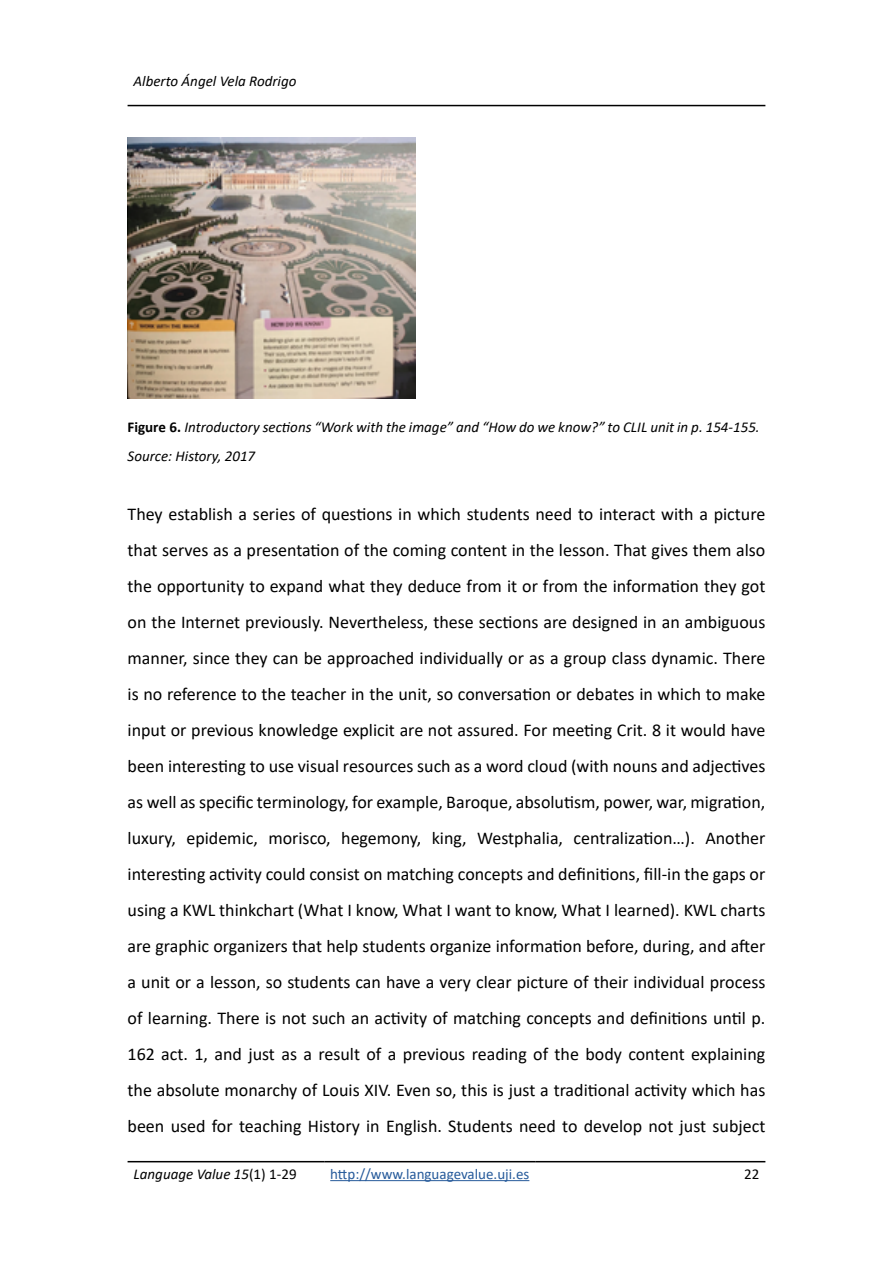
<style>
.page{position:relative;width:893px;height:1263px;background:#fff}
.page>*{position:absolute;margin:0;border:0;box-sizing:border-box;transform-origin:0 0}
.t1{font:18px/36px "Calibri";color:#000;text-align:justify}
.t2{font:italic 15px/28.5px "Calibri";color:#000}
.t3{font:15px "Calibri";color:#275b9b}
.t4{font:15px "Calibri";color:#000}
.s1{font-weight:700;font-style:normal}
.s2{font-style:normal}
</style>
<div class="page">
<hr style="left:128px;top:105px;width:637px;height:1px;background:#000">
<hr style="left:128px;top:1161px;width:196px;height:1px;background:#000">
<hr style="left:324px;top:1161px;width:212px;height:1px;background:#000">
<hr style="left:536px;top:1161px;width:229px;height:1px;background:#000">
<hr style="left:330px;top:1180px;width:199px;height:1px;background:#275b9b">
<img style="left:128px;top:137px;width:287px;height:262px">
<p class="t2" style="left:134px;top:66px;width:164px">Alberto Ángel Vela Rodrigo</p>
<p class="t2" style="left:128px;top:413px;width:634px"><span class="s1">Figure 6.</span> Introductory sections “Work with the image” and “How do we know?” to CLIL unit in p. 154-155.<br>Source: History, 2017</p>
<p class="t1" style="left:128px;top:495px;width:639px">They establish a series of questions in which students need to interact with a picture that serves as a presentation of the coming content in the lesson. That gives them also the opportunity to expand what they deduce from it or from the information they got on the Internet previously. Nevertheless, these sections are designed in an ambiguous manner, since they can be approached individually or as a group class dynamic. There is no reference to the teacher in the unit, so conversation or debates in which to make input or previous knowledge explicit are not assured. For meeting Crit. 8 it would have been interesting to use visual resources such as a word cloud (with nouns and adjectives as well as specific terminology, for example, Baroque, absolutism, power, war, migration, luxury, epidemic, morisco, hegemony, king, Westphalia, centralization…). Another interesting activity could consist on matching concepts and definitions, fill-in the gaps or using a KWL thinkchart (What I know, What I want to know, What I learned). KWL charts are graphic organizers that help students organize information before, during, and after a unit or a lesson, so students can have a very clear picture of their individual process of learning. There is not such an activity of matching concepts and definitions until p.<br>162 act. 1, and just as a result of a previous reading of the body content explaining the absolute monarchy of Louis XIV. Even so, this is just a traditional activity which has been used for teaching History in English. Students need to develop not just subject</p>
<p class="t2" style="left:134px;top:1159px;width:165px">Language Value 15<span class="s2">(1) 1-29</span></p>
<p class="t3" style="left:330px;top:1163px;width:201px">http://www.languagevalue.uji.es</p>
<p class="t4" style="left:744px;top:1163px;width:17px">22</p>
</div>
